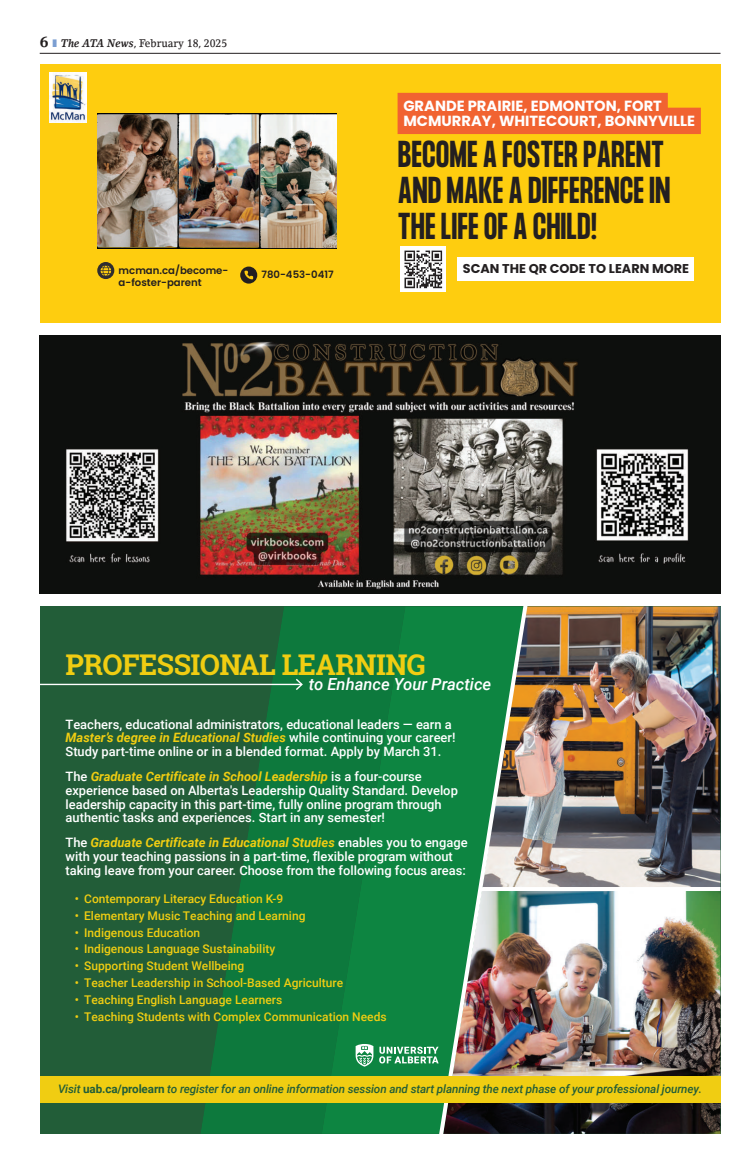
<style>
.page{position:relative;width:756px;height:1170px;background:#fff}
.page>*{position:absolute;margin:0;border:0;box-sizing:border-box;transform-origin:0 0}
.t1{font:700 32.7px/36px "Formula Condensed";color:#231f20}
.t2{font:700 28.6px "Roboto Slab";letter-spacing:-.02em;color:#f0cd12}
.t3{font:italic 500 16.6px "Roboto";color:#fff}
.t4{font:700 14.7px/14.8px "Poppins";color:#fff}
.t5{font:500 12.9px/13.8px "Roboto";color:#fff}
.t6{font:700 12.8px "Poppins";color:#231f20}
.t7{font:500 12px "Roboto";color:#f0cd12}
.t8{font:italic 500 11.7px "Roboto";letter-spacing:-.01em;color:#225d38}
.t9{font:500 11px "Lino Letter Std";color:#231f20;scale:.9 1}
.t10{font:600 10.1px "Poppins";color:#231f20}
.s1{font-weight:700;font-size:15px}
.s2{color:#7c9fd2}
.s3{font-weight:700;font-style:italic}
.s4{font-weight:700;font-style:italic;color:#f0cd12}
.s5{font-weight:700;font-style:normal}
</style>
<div class="page">
<hr style="left:40px;top:53px;width:680px;height:1px;background:#231f20">
<div style="left:40px;top:64px;width:680px;height:258px;background:#fecd0f"></div>
<svg style="left:240px;top:266px;width:17px;height:17px"></svg>
<svg style="left:97px;top:262px;width:17px;height:17px"></svg>
<img style="left:97px;top:113px;width:240px;height:135px">
<img style="left:49px;top:72px;width:38px;height:50px">
<img style="left:401px;top:247px;width:44px;height:44px">
<div style="left:457px;top:257px;width:237px;height:23px;background:#fff"></div>
<div style="left:397px;top:93px;width:303px;height:41px;background:#f16331"></div>
<div style="left:40px;top:606px;width:680px;height:527px;background:#225d38"></div>
<img style="left:536px;top:890px;width:184px;height:243px">
<img style="left:536px;top:606px;width:184px;height:280px">
<svg style="left:536px;top:886px;width:184px;height:4px"></svg>
<div style="left:405px;top:606px;width:29px;height:527px;background:#0d8541"></div>
<svg style="left:284px;top:606px;width:121px;height:527px;background:#0d7c3e"></svg>
<svg style="left:79px;top:610px;width:205px;height:523px"></svg>
<img style="left:434px;top:606px;width:102px;height:527px">
<div style="left:40px;top:1076px;width:680px;height:26px;background:#f0cd12"></div>
<hr style="left:40px;top:683px;width:261px;height:2px;background:#fff">
<svg style="left:296px;top:678px;width:7px;height:12px"></svg>
<svg style="left:379px;top:1046px;width:59px;height:17px"></svg>
<svg style="left:355px;top:1043px;width:18px;height:23px"></svg>
<img style="left:40px;top:335px;width:680px;height:258px">
<p class="t9" style="left:40px;top:36px;width:210px"><span class="s1">6</span> <span class="s2">❚</span> <span class="s3">The ATA News</span>, February 18, 2025</p>
<p class="t4" style="left:403px;top:98px;width:293px">GRANDE PRAIRIE, EDMONTON, FORT<br>MCMURRAY, WHITECOURT, BONNYVILLE</p>
<h1 class="t1" style="left:398px;top:134px;width:274px">BECOME A FOSTER PARENT<br>AND MAKE A DIFFERENCEIN<br>THELIFE OF A CHILD!</h1>
<p class="t10" style="left:119px;top:264px;width:111px">mcman.ca/become-</p>
<p class="t6" style="left:462px;top:261px;width:228px">SCAN THE QR CODE TO LEARN MORE</p>
<p class="t10" style="left:119px;top:276px;width:85px">a-foster-parent</p>
<p class="t10" style="left:261px;top:268px;width:74px">780-453-0417</p>
<h2 class="t2" style="left:66px;top:644px;width:362px">PROFESSIONAL LEARNING</h2>
<p class="t3" style="left:309px;top:672px;width:184px">to Enhance Your Practice</p>
<p class="t5" style="left:66px;top:716px;width:391px">Teachers, educational administrators, educational leaders — earn a<br><span class="s4">Master’s degree in Educational Studies</span> while continuing your career!<br>Study part-time online or in a blended format. Apply by March 31.</p>
<p class="t5" style="left:66px;top:769px;width:394px">The <span class="s4">Graduate Certificate in School Leadership</span> is a four-course experience based on Alberta's Leadership Quality Standard. Develop leadership capacity in this part-time, fully online program through authentic tasks and experiences. Start in any semester!</p>
<p class="t5" style="left:66px;top:835px;width:403px">The <span class="s4">Graduate Certificate in Educational Studies</span> enables you to engage with your teaching passions in a part-time, flexible program without taking leave from your career. Choose from the following focus areas:</p>
<p class="t7" style="left:75px;top:890px;width:210px">• Contemporary Literacy Education K-9</p>
<p class="t7" style="left:75px;top:906px;width:232px">• Elementary Music Teaching and Learning</p>
<p class="t7" style="left:75px;top:923px;width:127px">• Indigenous Education</p>
<p class="t7" style="left:75px;top:940px;width:202px">• Indigenous Language Sustainability</p>
<p class="t7" style="left:75px;top:957px;width:171px">• Supporting Student Wellbeing</p>
<p class="t7" style="left:75px;top:974px;width:270px">• Teacher Leadership in School-Based Agriculture</p>
<p class="t7" style="left:75px;top:991px;width:209px">• Teaching English Language Learners</p>
<p class="t7" style="left:75px;top:1008px;width:313px">• Teaching Students with Complex Communication Needs</p>
<p class="t8" style="left:58px;top:1080px;width:645px">Visit <span class="s5">uab.ca/prolearn</span> to register for an online information session and start planning the next phase of your professional journey.</p>
</div>
